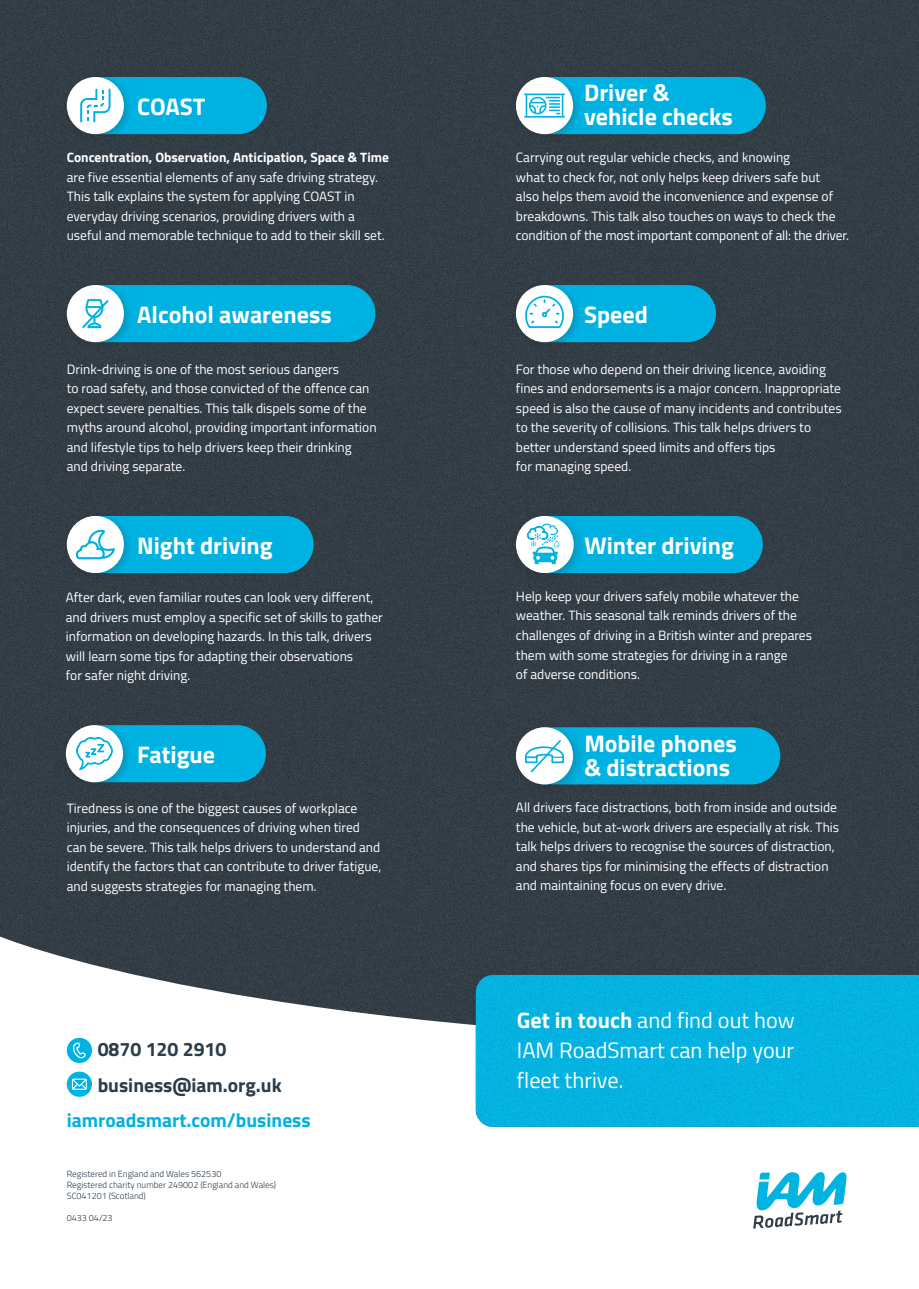
<style>
.page{position:relative;width:919px;height:1289px;background:#fff}
.page>*{position:absolute;margin:0;border:0;box-sizing:border-box;transform-origin:0 0}
.t1{font:700 24px/24px "Titillium Web";color:#fff}
.t2{font:22.2px/30.2px "Titillium Web";color:#fff;text-align:justify}
.t3{font:700 19.5px "Titillium Web";color:#2c3d4a}
.t4{font:700 19.5px "Titillium Web";color:#00b2e2}
.t5{font:13.5px/19.5px "Titillium Web";color:#fff}
.t6{font:300 9px "Titillium Web";color:#2c3d4a}
.s1{font-weight:700}
</style>
<div class="page">
<div style="left:0;top:0;width:918px;height:935px;background:#333d46"></div>
<svg style="left:0;top:935px;width:918px;height:294px"></svg>
<div style="left:67px;top:1071px;width:25px;height:25px;background:#00b2e2;border-radius:50%"></div>
<svg style="left:71px;top:1078px;width:16px;height:12px"></svg>
<div style="left:67px;top:1037px;width:25px;height:25px;background:#00b2e2;border-radius:50%"></div>
<svg style="left:73px;top:1042px;width:13px;height:17px"></svg>
<div style="left:68px;top:285px;width:307px;height:57px;background:#00b2e2;border-radius:29px"></div>
<div style="left:517px;top:285px;width:199px;height:57px;background:#00b2e2;border-radius:29px"></div>
<div style="left:476px;top:974px;width:442px;height:152px;background:#04b2e1"></div>
<div style="left:68px;top:516px;width:245px;height:57px;background:#00b2e2;border-radius:29px"></div>
<div style="left:61px;top:510px;width:73px;height:73px;background:#231f20;opacity:.22"></div>
<div style="left:67px;top:516px;width:57px;height:57px;background:#fff;border-radius:50%"></div>
<div style="left:517px;top:727px;width:263px;height:57px;background:#00b2e2;border-radius:29px"></div>
<svg style="left:753px;top:1171px;width:94px;height:57px"></svg>
<div style="left:517px;top:516px;width:245px;height:57px;background:#00b2e2;border-radius:29px"></div>
<div style="left:509px;top:509px;width:77px;height:76px;background:#231f20;opacity:.22"></div>
<div style="left:516px;top:516px;width:57px;height:57px;background:#fff;border-radius:50%"></div>
<svg style="left:527px;top:523px;width:32px;height:41px"></svg>
<div style="left:68px;top:77px;width:199px;height:57px;background:#00b2e2;border-radius:29px"></div>
<div style="left:61px;top:72px;width:73px;height:72px;background:#231f20;opacity:.22"></div>
<div style="left:67px;top:77px;width:57px;height:57px;background:#fff;border-radius:50%"></div>
<svg style="left:80px;top:89px;width:30px;height:33px"></svg>
<div style="left:510px;top:279px;width:73px;height:73px;background:#231f20;opacity:.22"></div>
<div style="left:516px;top:285px;width:57px;height:57px;background:#fff;border-radius:50%"></div>
<svg style="left:525px;top:296px;width:39px;height:32px"></svg>
<div style="left:509px;top:720px;width:76px;height:77px;background:#231f20;opacity:.22"></div>
<div style="left:516px;top:727px;width:57px;height:57px;background:#fff;border-radius:50%"></div>
<svg style="left:525px;top:740px;width:39px;height:33px"></svg>
<div style="left:61px;top:279px;width:73px;height:73px;background:#231f20;opacity:.22"></div>
<div style="left:67px;top:285px;width:57px;height:57px;background:#fff;border-radius:50%"></div>
<svg style="left:82px;top:299px;width:26px;height:29px"></svg>
<div style="left:517px;top:77px;width:248px;height:57px;background:#00b2e2;border-radius:29px"></div>
<div style="left:510px;top:72px;width:73px;height:72px;background:#231f20;opacity:.22"></div>
<div style="left:516px;top:77px;width:57px;height:57px;background:#fff;border-radius:50%"></div>
<svg style="left:524px;top:93px;width:41px;height:25px"></svg>
<svg style="left:76px;top:529px;width:39px;height:30px"></svg>
<div style="left:67px;top:725px;width:199px;height:57px;background:#00b2e2;border-radius:29px"></div>
<div style="left:60px;top:719px;width:73px;height:73px;background:#231f20;opacity:.22"></div>
<div style="left:66px;top:725px;width:57px;height:57px;background:#fff;border-radius:50%"></div>
<svg style="left:76px;top:737px;width:37px;height:34px"></svg>
<p class="t1" style="left:137px;top:94px;width:70px">COAST</p>
<p class="t5" style="left:67px;top:147px;width:324px"><span class="s1">Concentration, Observation, Anticipation, Space &amp; Time </span>are five essential elements of any safe driving strategy.<br>This talk explains the system for applying COAST in everyday driving scenarios, providing drivers with a useful and memorable technique to add to their skill set.</p>
<p class="t1" style="left:137px;top:301px;width:196px">Alcohol awareness</p>
<p class="t5" style="left:67px;top:358px;width:311px">Drink-driving is one of the most serious dangers<br>to road safety, and those convicted of the offence can expect severe penalties. This talk dispels some of the myths around alcohol, providing important information and lifestyle tips to help drivers keep their drinking<br>and driving separate.</p>
<p class="t1" style="left:137px;top:532px;width:137px">Night driving</p>
<p class="t5" style="left:66px;top:587px;width:318px">After dark, even familiar routes can look very different, and drivers must employ a specific set of skills to gather information on developing hazards. In this talk, drivers will learn some tips for adapting their observations<br>for safer night driving.</p>
<p class="t1" style="left:137px;top:741px;width:79px">Fatigue</p>
<p class="t5" style="left:67px;top:797px;width:316px">Tiredness is one of the biggest causes of workplace injuries, and the consequences of driving when tired can be severe. This talk helps drivers to understand and identify the factors that can contribute to driver fatigue, and suggests strategies for managing them.</p>
<p class="t3" style="left:98px;top:1034px;width:130px">0870 120 2910</p>
<p class="t3" style="left:98px;top:1069px;width:185px">business@iam.org.uk</p>
<p class="t4" style="left:67px;top:1105px;width:245px">iamroadsmart.com/business</p>
<p class="t6" style="left:67px;top:1167px;width:156px">Registered in England and Wales 562530</p>
<p class="t6" style="left:67px;top:1178px;width:211px">Registered charity number 249002 (England and Wales)</p>
<p class="t6" style="left:67px;top:1189px;width:81px">SC041201 (Scotland)</p>
<p class="t6" style="left:67px;top:1210px;width:47px">0433 04/23</p>
<p class="t1" style="left:584px;top:80px;width:150px">Driver &amp; vehicle checks</p>
<p class="t5" style="left:516px;top:147px;width:335px">Carrying out regular vehicle checks, and knowing<br>what to check for, not only helps keep drivers safe but<br>also helps them avoid the inconvenience and expense of breakdowns. This talk also touches on ways to check the condition of the most important component of all: the driver.</p>
<p class="t1" style="left:584px;top:301px;width:65px">Speed</p>
<p class="t5" style="left:516px;top:358px;width:327px">For those who depend on their driving licence, avoiding fines and endorsements is a major concern. Inappropriate speed is also the cause of many incidents and contributes to the severity of collisions. This talk helps drivers to better understand speed limits and offers tips<br>for managing speed.</p>
<p class="t1" style="left:584px;top:532px;width:151px">Winter driving</p>
<p class="t5" style="left:516px;top:586px;width:297px">Help keep your drivers safely mobile whatever the weather. This seasonal talk reminds drivers of the challenges of driving in a British winter and prepares them with some strategies for driving in a range<br>of adverse conditions.</p>
<p class="t1" style="left:584px;top:730px;width:154px">Mobile phones &amp; distractions</p>
<p class="t5" style="left:516px;top:797px;width:325px">All drivers face distractions, both from inside and outside the vehicle, but at-work drivers are especially at risk. This talk helps drivers to recognise the sources of distraction, and shares tips for minimising the effects of distraction and maintaining focus on every drive.</p>
<p class="t2" style="left:517px;top:1003px;width:279px"><span class="s1">Get in touch</span> and find out how IAM RoadSmart can help your fleet thrive.</p>
</div>
